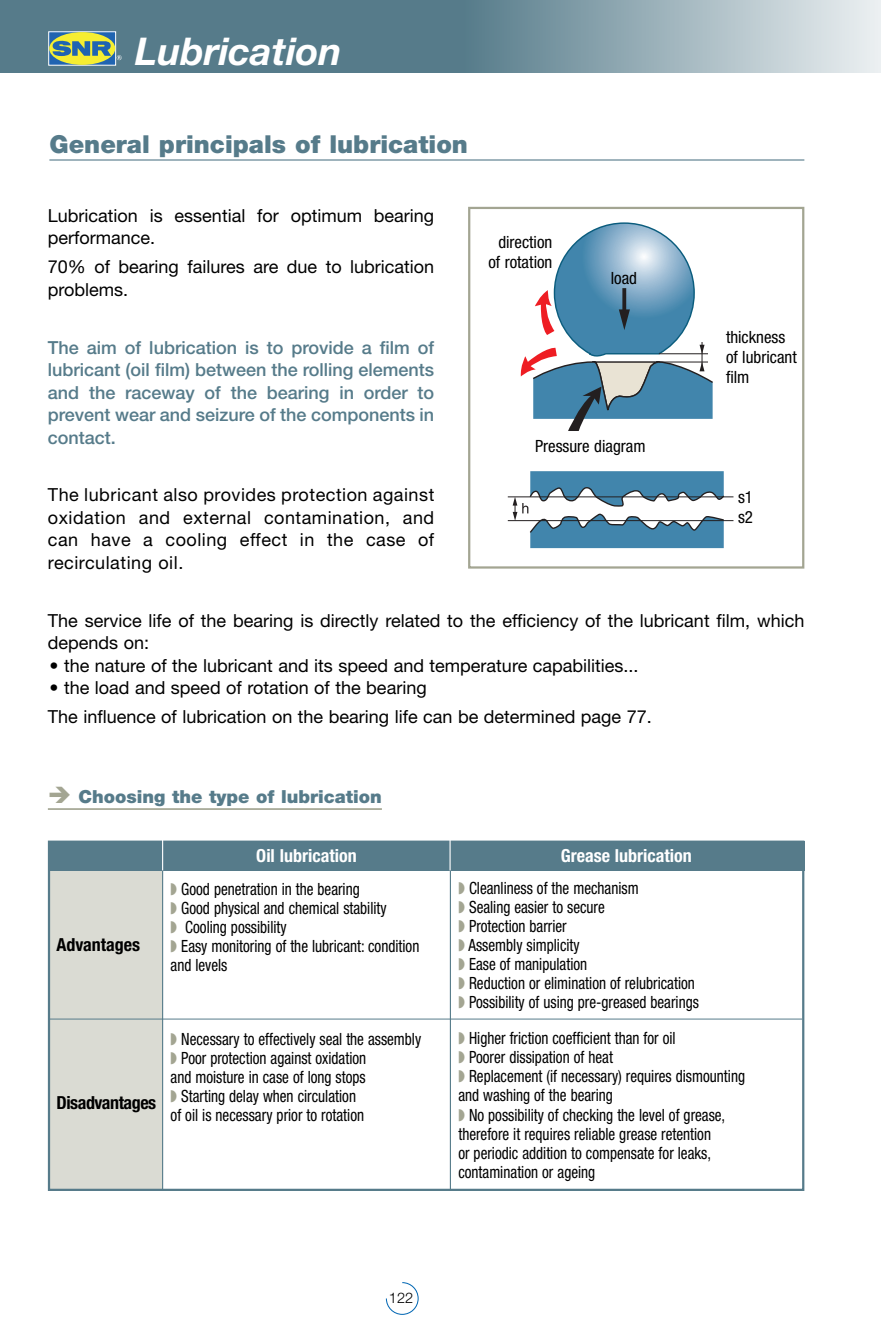
<style>
.page{position:relative;width:881px;height:1340px;background:#fff}
.page>*{position:absolute;margin:0;border:0;box-sizing:border-box;transform-origin:0 0}
.t1{font:italic 700 38.25px "Helvetica Neue";color:#fff}
.t2{font:900 24.75px "Helvetica Neue";color:#567b8a}
.t3{font:18px/22.5px "Helvetica Neue";color:#000}
.t4{font:500 18px/22.5px "Helvetica Neue";color:#567b8a;text-align:justify}
.t5{font:700 condensed 18px "Helvetica Neue";color:#fff}
.t6{font:900 18px "Helvetica Neue";color:#567b8a}
.t7{font:700 condensed 18px "Helvetica Neue";letter-spacing:-.025em;color:#000}
.t8{font:700 condensed 18px "Helvetica Neue";color:#000}
.t9{font:condensed 16.88px/19.1px "Helvetica Neue";color:#000;scale:.9 1}
.t10{font:condensed 16.88px/20.2px "Helvetica Neue";color:#000}
.t11{font:300 14.62px "Helvetica Neue";color:#000}
.s1{color:#a3a592}
</style>
<div class="page">
<div style="left:48px;top:868px;width:115px;height:322px;background:#dadbd3"></div>
<div style="left:48px;top:841px;width:756px;height:29px;background:#567b8a"></div>
<hr style="left:49px;top:159px;width:755px;height:1px;background:#567b8a">
<div style="left:464px;top:0;width:416px;height:72px;background:linear-gradient(to right,#567c8a,#ecf0f1)"></div>
<div style="left:0;top:0;width:464px;height:72px;background:#567b8a"></div>
<svg style="left:386px;top:1282px;width:32px;height:32px"></svg>
<div style="left:49px;top:32px;width:67px;height:33px;background:#2064b1"></div>
<div style="left:48px;top:32px;width:68px;height:33px;border:1px solid #fff"></div>
<div style="left:49px;top:32px;width:66px;height:33px;background:#f6ee31;border-radius:50%"></div>
<svg style="left:53px;top:41px;width:58px;height:15px"></svg>
<svg style="left:117px;top:55px;width:5px;height:5px"></svg>
<hr style="left:48px;top:808px;width:334px;height:2px;background:#a3a592">
<svg style="left:520px;top:222px;width:192px;height:209px"></svg>
<hr style="left:507px;top:520px;width:226px;height:1px;background:#231f20">
<hr style="left:507px;top:496px;width:226px;height:1px;background:#231f20">
<svg style="left:512px;top:471px;width:212px;height:77px"></svg>
<hr style="left:162px;top:869px;width:1px;height:321px;background:#567b8a">
<hr style="left:449px;top:843px;width:2px;height:347px;background:#567b8a">
<hr style="left:48px;top:1018px;width:753px;height:1px;background:#567b8a">
<div style="left:48px;top:840px;width:756px;height:350px;border:2px solid #567b8a"></div>
<hr style="left:449px;top:840px;width:1px;height:30px;background:#fff">
<hr style="left:162px;top:839px;width:1px;height:31px;background:#fff">
<div style="left:468px;top:207px;width:336px;height:361px;border:2px solid #a3a592"></div>
<div style="left:484px;top:234px;width:70px;height:45px;background:#fff"></div>
<h1 class="t1" style="left:135px;top:38px;width:208px">Lubrication</h1>
<h2 class="t2" style="left:49px;top:135px;width:420px">General principals of lubrication</h2>
<p class="t3" style="left:48px;top:206px;width:388px">Lubrication is essential for optimum bearing performance.</p>
<p class="t3" style="left:48px;top:257px;width:388px">70% of bearing failures are due to lubrication problems.</p>
<p class="t4" style="left:48px;top:337px;width:388px">The aim of lubrication is to provide a film of lubricant (oil film) between the rolling elements and the raceway of the bearing in order to prevent wear and seizure of the components in contact.</p>
<p class="t3" style="left:48px;top:485px;width:388px;text-align:justify">The lubricant also provides protection against oxidation and external contamination, and can have a cooling effect in the case of recirculating oil.</p>
<p class="t10" style="left:488px;top:233px;width:65px;text-align:center">direction of rotation</p>
<p class="t10" style="left:610px;top:269px;width:28px">load</p>
<p class="t10" style="left:535px;top:437px;width:112px">Pressure diagram</p>
<p class="t10" style="left:725px;top:328px;width:72px">thickness of lubricant film</p>
<p class="t10" style="left:737px;top:488px;width:16px">s1 s2</p>
<p class="t3" style="left:48px;top:611px;width:757px">The service life of the bearing is directly related to the efficiency of the lubricant film, which depends on:</p>
<p class="t3" style="left:49px;top:656px;width:590px">• the nature of the lubricant and its speed and temperature capabilities...</p>
<p class="t3" style="left:48px;top:675px;width:605px;line-height:28.8px">• the load and speed of rotation of the bearing<br>The influence of lubrication on the bearing life can be determined page 77.</p>
<p class="t6" style="left:78px;top:790px;width:305px">Choosing the type of lubrication</p>
<p class="t8" style="left:56px;top:938px;width:85px">Advantages</p>
<p class="t7" style="left:56px;top:1096px;width:101px">Disadvantages</p>
<p class="t5" style="left:256px;top:849px;width:102px">Oil lubrication</p>
<p class="t5" style="left:560px;top:849px;width:132px">Grease lubrication</p>
<p class="t9" style="left:170px;top:880px;width:278px"><span class="s1">◗</span> Good penetration in the bearing<br><span class="s1">◗</span> Good physical and chemical stability<br><span class="s1">◗</span> Cooling possibility<br><span class="s1">◗</span> Easy monitoring of the lubricant: condition and levels</p>
<p class="t9" style="left:458px;top:879px;width:268px"><span class="s1">◗</span> Cleanliness of the mechanism<br><span class="s1">◗</span> Sealing easier to secure<br><span class="s1">◗</span> Protection barrier<br><span class="s1">◗</span> Assembly simplicity<br><span class="s1">◗</span> Ease of manipulation<br><span class="s1">◗</span> Reduction or elimination of relubrication <span class="s1">◗</span> Possibility of using pre-greased bearings</p>
<p class="t9" style="left:458px;top:1029px;width:320px"><span class="s1">◗</span> Higher friction coefficient than for oil<br><span class="s1">◗</span> Poorer dissipation of heat<br><span class="s1">◗</span> Replacement (if necessary) requires dismounting and washing of the bearing<br><span class="s1">◗</span> No possibility of checking the level of grease, therefore it requires reliable grease retention<br>or periodic addition to compensate for leaks, contamination or ageing</p>
<p class="t9" style="left:170px;top:1030px;width:280px"><span class="s1">◗</span> Necessary to effectively seal the assembly <span class="s1">◗</span> Poor protection against oxidation<br>and moisture in case of long stops<br><span class="s1">◗</span> Starting delay when circulation<br>of oil is necessary prior to rotation</p>
<p class="t11" style="left:389px;top:1292px;width:26px">122</p>
</div>
